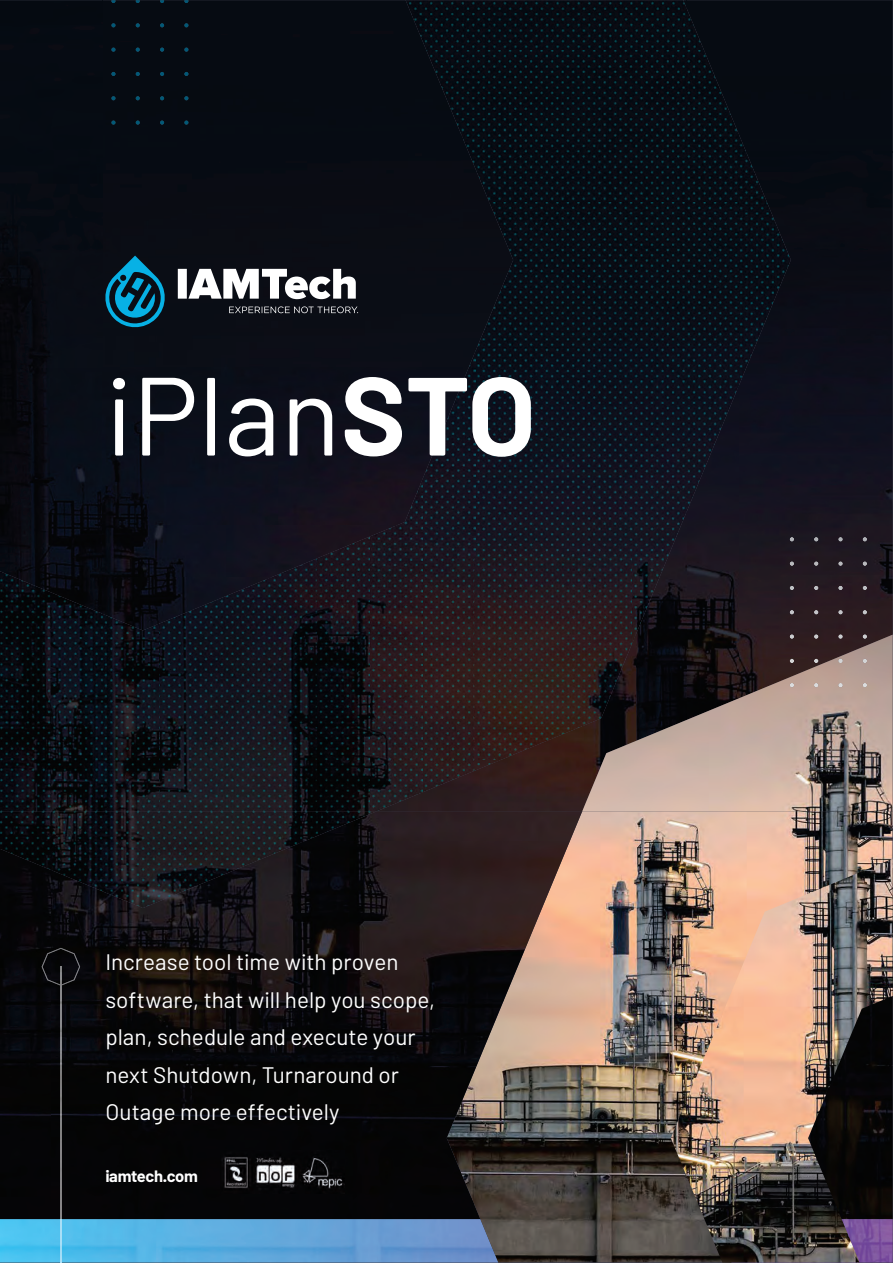
<style>
.page{position:relative;width:893px;height:1263px;background:#fff}
.page>*{position:absolute;margin:0;border:0;box-sizing:border-box;transform-origin:0 0}
.t1{font:111px "Barlow";color:#fff}
.t2{font:22.5px/37.5px "Barlow";color:#fff}
.t3{font:700 16.5px "Barlow";letter-spacing:-.02em;color:#fff}
.s1{font-weight:700}
</style>
<div class="page">
<img style="left:0;top:908px;width:51px;height:311px">
<div style="left:377px;top:811px;width:70px;height:30px;background:#2a1e22"></div>
<img style="left:51px;top:841px;width:396px;height:159px">
<img style="left:51px;top:1000px;width:396px;height:104px">
<div style="left:51px;top:1104px;width:396px;height:115px;background:#050506"></div>
<img style="left:42px;top:948px;width:38px;height:38px">
<img style="left:60px;top:967px;width:1px;height:252px">
<img style="left:0;top:1219px;width:447px;height:44px">
<img style="left:447px;top:811px;width:446px;height:452px">
<img style="left:671px;top:859px;width:222px;height:404px">
<div style="left:705px;top:0;width:188px;height:152px;background:#060b12"></div>
<img style="left:738px;top:152px;width:155px;height:483px">
<img style="left:687px;top:558px;width:51px;height:77px">
<img style="left:669px;top:558px;width:18px;height:77px">
<div style="left:480px;top:761px;width:102px;height:50px;background:#331e1d"></div>
<img style="left:422px;top:772px;width:58px;height:39px">
<img style="left:582px;top:635px;width:311px;height:176px">
<svg style="left:863px;top:683px;width:4px;height:4px"></svg>
<svg style="left:838px;top:683px;width:4px;height:4px"></svg>
<svg style="left:814px;top:683px;width:4px;height:4px"></svg>
<svg style="left:790px;top:683px;width:4px;height:4px"></svg>
<svg style="left:863px;top:659px;width:4px;height:4px"></svg>
<svg style="left:838px;top:659px;width:4px;height:4px"></svg>
<svg style="left:814px;top:659px;width:4px;height:4px"></svg>
<svg style="left:790px;top:659px;width:4px;height:4px"></svg>
<svg style="left:863px;top:635px;width:4px;height:4px"></svg>
<svg style="left:838px;top:635px;width:4px;height:4px"></svg>
<svg style="left:814px;top:635px;width:4px;height:4px"></svg>
<svg style="left:790px;top:635px;width:4px;height:4px"></svg>
<svg style="left:863px;top:610px;width:4px;height:4px"></svg>
<svg style="left:838px;top:610px;width:4px;height:4px"></svg>
<svg style="left:814px;top:610px;width:4px;height:4px"></svg>
<svg style="left:790px;top:610px;width:4px;height:4px"></svg>
<svg style="left:863px;top:586px;width:4px;height:4px"></svg>
<svg style="left:838px;top:586px;width:4px;height:4px"></svg>
<svg style="left:814px;top:586px;width:4px;height:4px"></svg>
<svg style="left:790px;top:586px;width:4px;height:4px"></svg>
<svg style="left:863px;top:562px;width:4px;height:4px"></svg>
<svg style="left:838px;top:562px;width:4px;height:4px"></svg>
<svg style="left:814px;top:562px;width:4px;height:4px"></svg>
<svg style="left:790px;top:562px;width:4px;height:4px"></svg>
<svg style="left:863px;top:537px;width:4px;height:4px"></svg>
<svg style="left:838px;top:537px;width:4px;height:4px"></svg>
<svg style="left:814px;top:537px;width:4px;height:4px"></svg>
<svg style="left:790px;top:537px;width:4px;height:4px"></svg>
<img style="left:103px;top:0;width:359px;height:525px">
<img style="left:0;top:0;width:103px;height:558px">
<div style="left:462px;top:203px;width:12px;height:147px;background:#0a0d15"></div>
<img style="left:102px;top:525px;width:214px;height:46px">
<svg style="left:178px;top:269px;width:178px;height:30px"></svg>
<svg style="left:229px;top:306px;width:129px;height:7px"></svg>
<svg style="left:102px;top:256px;width:66px;height:74px;background:#08455d"></svg>
<svg style="left:184px;top:121px;width:4px;height:4px"></svg>
<svg style="left:160px;top:121px;width:4px;height:4px"></svg>
<svg style="left:136px;top:121px;width:4px;height:4px"></svg>
<svg style="left:111px;top:121px;width:4px;height:4px"></svg>
<svg style="left:184px;top:96px;width:4px;height:4px"></svg>
<svg style="left:160px;top:96px;width:4px;height:4px"></svg>
<svg style="left:136px;top:96px;width:4px;height:4px"></svg>
<svg style="left:111px;top:96px;width:4px;height:4px"></svg>
<svg style="left:184px;top:72px;width:4px;height:4px"></svg>
<svg style="left:160px;top:72px;width:4px;height:4px"></svg>
<svg style="left:136px;top:72px;width:4px;height:4px"></svg>
<svg style="left:111px;top:72px;width:4px;height:4px"></svg>
<svg style="left:184px;top:48px;width:4px;height:4px"></svg>
<svg style="left:160px;top:48px;width:4px;height:4px"></svg>
<svg style="left:136px;top:48px;width:4px;height:4px"></svg>
<svg style="left:111px;top:48px;width:4px;height:4px"></svg>
<svg style="left:184px;top:23px;width:4px;height:4px"></svg>
<svg style="left:160px;top:23px;width:4px;height:4px"></svg>
<svg style="left:136px;top:23px;width:4px;height:4px"></svg>
<svg style="left:111px;top:23px;width:4px;height:4px"></svg>
<svg style="left:184px;top:0;width:4px;height:3px"></svg>
<svg style="left:160px;top:0;width:4px;height:3px"></svg>
<svg style="left:136px;top:0;width:4px;height:3px"></svg>
<svg style="left:111px;top:0;width:4px;height:3px"></svg>
<img style="left:0;top:571px;width:377px;height:337px">
<img style="left:405px;top:0;width:300px;height:51px">
<img style="left:422px;top:50px;width:317px;height:153px">
<img style="left:738px;top:131px;width:53px;height:258px">
<img style="left:474px;top:203px;width:265px;height:355px">
<img style="left:422px;top:350px;width:53px;height:444px">
<img style="left:369px;top:456px;width:53px;height:355px">
<img style="left:316px;top:507px;width:53px;height:304px">
<img style="left:0;top:558px;width:105px;height:253px">
<img style="left:157px;top:558px;width:159px;height:253px">
<img style="left:474px;top:558px;width:159px;height:203px">
<img style="left:633px;top:558px;width:36px;height:85px">
<img style="left:105px;top:608px;width:53px;height:203px">
<img style="left:474px;top:760px;width:27px;height:12px">
<img style="left:220px;top:1151px;width:124px;height:43px">
<h1 class="t1" style="left:105px;top:379px;width:432px">iPlan<span class="s1">STO</span></h1>
<p class="t2" style="left:105px;top:947px;width:331px">Increase tool time with proven software, that will help you scope, plan, schedule and execute your next Shutdown, Turnaround or<br>Outage more effectively</p>
<p class="t3" style="left:105px;top:1171px;width:94px">iamtech.com</p>
</div>
